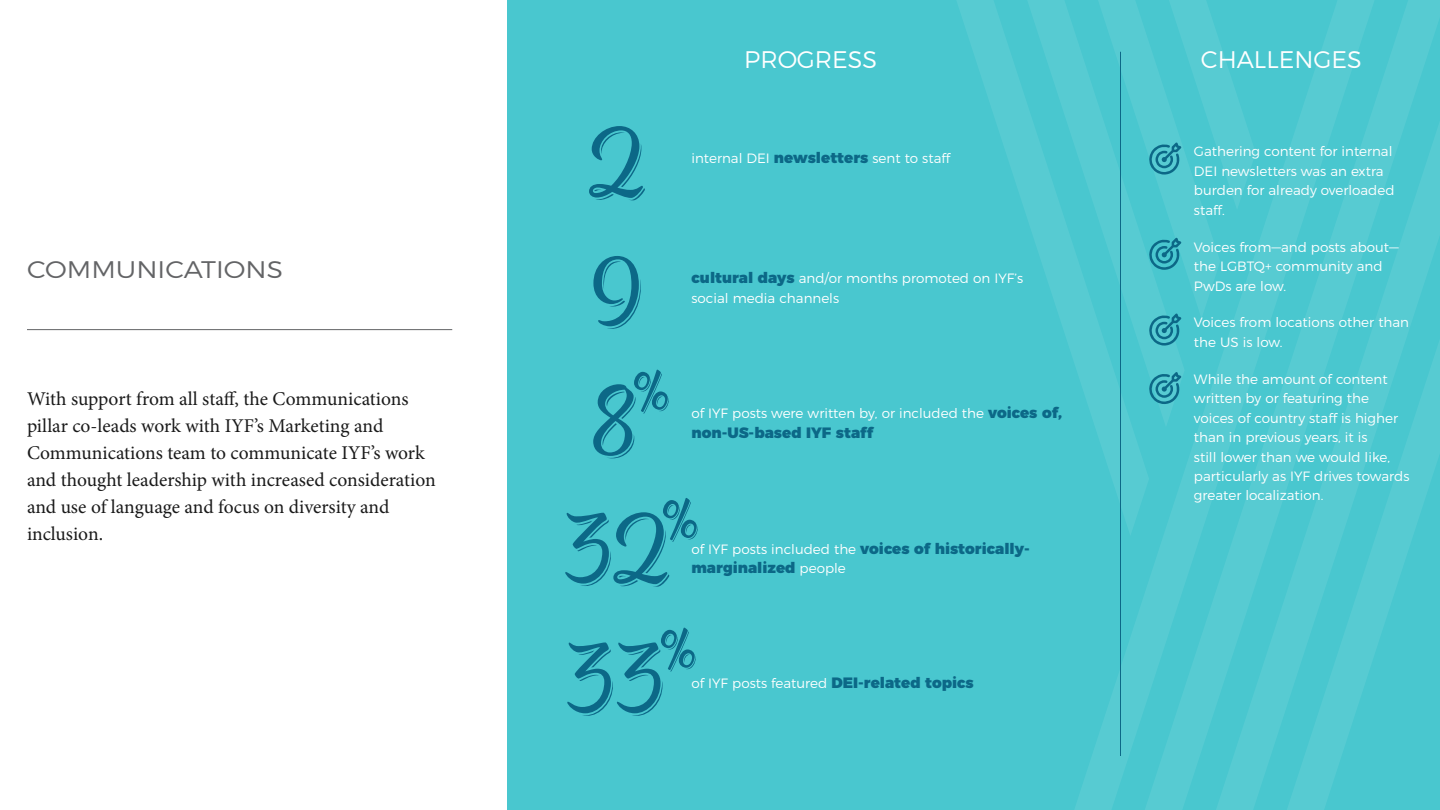
<style>
.page{position:relative;width:1440px;height:810px;background:#fff}
.page>*{position:absolute;margin:0;border:0;box-sizing:border-box;transform-origin:0 0}
.t1{font:99px "Spumante Regularplus Shadow";color:#0c6887}
.t2{font:300 24px "Montserrat";color:#fff}
.t3{font:300 24px "Montserrat";color:#636466;scale:1.11 1}
.t4{font:19.5px/27px "Minion Pro";letter-spacing:-.005em;color:#1a1a1a}
.t5{font:900 15px "Montserrat";color:#0c6887}
.t6{font:300 13.5px/19.5px "Montserrat";color:#fff}
.s1{font-weight:900;font-size:15px;color:#0c6887}
.s2{font-weight:300;font-size:13.5px;color:#fff}
</style>
<div class="page">
<hr style="left:27px;top:329px;width:425px;height:1px;background:#636466">
<div style="left:508px;top:0;width:932px;height:810px;background:#49c7cf"></div>
<svg style="left:957px;top:0;width:115px;height:354px"></svg>
<svg style="left:1072px;top:0;width:368px;height:810px"></svg>
<hr style="left:1120px;top:52px;width:1px;height:704px;background:#0c6887">
<svg style="left:1149px;top:142px;width:32px;height:33px"></svg>
<svg style="left:1149px;top:238px;width:32px;height:32px"></svg>
<svg style="left:1149px;top:314px;width:32px;height:32px"></svg>
<svg style="left:1149px;top:372px;width:32px;height:32px"></svg>
<h2 class="t3" style="left:27px;top:251px;width:232px">COMMUNICATIONS</h2>
<p class="t4" style="left:27px;top:385px;width:410px">With support from all staff, the Communications pillar co-leads work with IYF’s Marketing and Communications team to communicate IYF’s work and thought leadership with increased consideration and use of language and focus on diversity and inclusion.</p>
<h2 class="t2" style="left:744px;top:41px;width:134px">PROGRESS</h2>
<h2 class="t2" style="left:1201px;top:41px;width:162px">CHALLENGES</h2>
<h1 class="t1" style="left:587px;top:105px;width:59px">2</h1>
<p class="t6" style="left:692px;top:147px;width:260px">internal DEI <span class="s1">newsletters</span> sent to staff</p>
<p class="t6" style="left:1194px;top:141px;width:202px">Gathering content for internal<br>DEI newsletters was an extra burden for already overloaded staff.</p>
<p class="t6" style="left:1194px;top:236px;width:206px">Voices from—and posts about— the LGBTQ+ community and<br>PwDs are low.</p>
<p class="t6" style="left:1194px;top:312px;width:217px">Voices from locations other than the US is low.</p>
<p class="t6" style="left:1194px;top:368px;width:217px">While the amount of content written by or featuring the voices of country staff is higher than in previous years, it is<br>still lower than we would like, particularly as IYF drives towards greater localization.</p>
<p class="t6" style="left:692px;top:538px;width:340px">of IYF posts included the <span class="s1">voices of historically-</span></p>
<p class="t5" style="left:692px;top:555px;width:156px">marginalized <span class="s2">people</span></p>
<h1 class="t1" style="left:591px;top:234px;width:52px">9</h1>
<p class="t6" style="left:691px;top:267px;width:333px"><span class="s1">cultural days</span> and/or months promoted on IYF’s social media channels</p>
<h1 class="t1" style="left:591px;top:363px;width:80px">8<sup>%</sup></h1>
<p class="t6" style="left:691px;top:402px;width:372px">of IYF posts were written by, or included the <span class="s1">voices of,</span></p>
<p class="t5" style="left:692px;top:420px;width:183px">non-US-based IYF staff</p>
<h1 class="t1" style="left:562px;top:491px;width:138px">32<sup>%</sup></h1>
<h1 class="t1" style="left:564px;top:621px;width:134px">33<sup>%</sup></h1>
<p class="t6" style="left:691px;top:672px;width:284px">of IYF posts featured <span class="s1">DEI-related topics</span></p>
</div>
